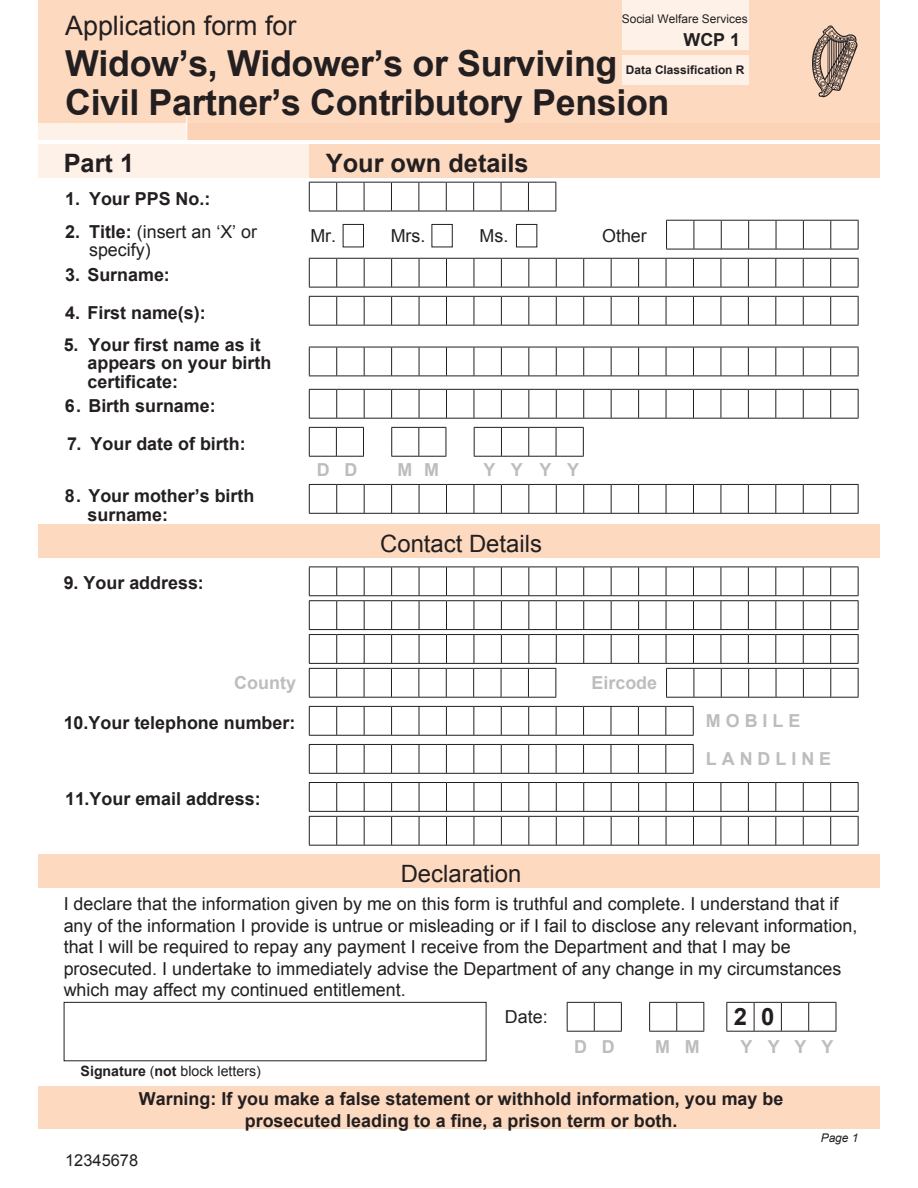
<style>
.page{position:relative;width:918px;height:1188px;background:#fff}
.page>*{position:absolute;margin:0;border:0;box-sizing:border-box;transform-origin:0 0}
.t1{font:700 35.85px/38.7px "Arial";letter-spacing:-.01em;color:#231f20}
.t2{font:26.85px "Arial";color:#231f20}
.t3{font:700 25.35px "Arial";color:#231f20}
.t4{font:23.85px "Arial";color:#231f20}
.t5{font:700 23.85px "Arial";color:#231f20}
.t6{font:17.85px/21.5px "Arial";color:#231f20}
.t7{font:700 17.85px/18.6px "Arial";color:#231f20}
.t8{font:700 17.85px/38.1px "Arial";color:#bcbdbf}
.t9{font:16.35px "Arial";color:#231f20}
.t10{font:14.1px "Arial";color:#231f20}
.t11{font:12px "Arial";color:#231f20}
.t12{font:700 12px "Arial";color:#231f20}
.t13{font:italic 12px "Arial";color:#231f20}
.s1{font-weight:700}
</style>
<div class="page">
<div style="left:38px;top:0;width:842px;height:123px;background:#fdd9c0"></div>
<div style="left:174px;top:123px;width:706px;height:17px;background:#fcd3b7"></div>
<div style="left:38px;top:123px;width:149px;height:17px;background:#fef2e8"></div>
<svg style="left:186px;top:114px;width:1px;height:26px"></svg>
<div style="left:38px;top:144px;width:271px;height:34px;background:#fef2e8"></div>
<div style="left:309px;top:144px;width:571px;height:34px;background:#fdd9c0"></div>
<svg style="left:309px;top:258px;width:550px;height:29px"></svg>
<hr style="left:309px;top:287px;width:550px;height:1px;background:#231f20">
<svg style="left:309px;top:296px;width:550px;height:29px"></svg>
<hr style="left:309px;top:325px;width:550px;height:1px;background:#231f20">
<div style="left:343px;top:224px;width:21px;height:23px;border:1px solid #231f20"></div>
<div style="left:432px;top:224px;width:21px;height:23px;border:1px solid #231f20"></div>
<div style="left:516px;top:224px;width:21px;height:23px;border:1px solid #231f20"></div>
<svg style="left:666px;top:220px;width:193px;height:29px"></svg>
<hr style="left:666px;top:249px;width:193px;height:1px;background:#231f20">
<svg style="left:309px;top:427px;width:55px;height:29px"></svg>
<hr style="left:309px;top:456px;width:55px;height:1px;background:#231f20">
<svg style="left:391px;top:427px;width:56px;height:29px"></svg>
<hr style="left:391px;top:456px;width:55px;height:1px;background:#231f20">
<svg style="left:474px;top:427px;width:110px;height:29px"></svg>
<hr style="left:474px;top:456px;width:110px;height:1px;background:#231f20">
<svg style="left:309px;top:389px;width:550px;height:29px"></svg>
<hr style="left:309px;top:418px;width:550px;height:1px;background:#231f20">
<svg style="left:309px;top:347px;width:550px;height:29px"></svg>
<hr style="left:309px;top:376px;width:550px;height:1px;background:#231f20">
<svg style="left:309px;top:484px;width:550px;height:29px"></svg>
<hr style="left:309px;top:513px;width:550px;height:1px;background:#231f20">
<svg style="left:309px;top:182px;width:247px;height:29px"></svg>
<hr style="left:309px;top:211px;width:247px;height:1px;background:#231f20">
<div style="left:38px;top:524px;width:842px;height:34px;background:#fdd9c0"></div>
<div style="left:622px;top:0;width:127px;height:50px;background:#fef2e8"></div>
<div style="left:622px;top:55px;width:127px;height:29px;background:#fef2e8"></div>
<svg style="left:309px;top:782px;width:550px;height:63px"></svg>
<hr style="left:309px;top:845px;width:550px;height:1px;background:#231f20">
<div style="left:64px;top:1002px;width:422px;height:59px;border:1px solid #231f20"></div>
<svg style="left:567px;top:1002px;width:55px;height:29px"></svg>
<hr style="left:567px;top:1031px;width:55px;height:1px;background:#231f20">
<svg style="left:649px;top:1002px;width:55px;height:29px"></svg>
<hr style="left:649px;top:1031px;width:55px;height:1px;background:#231f20">
<div style="left:38px;top:854px;width:842px;height:34px;background:#fdd9c0"></div>
<div style="left:38px;top:1087px;width:842px;height:42px;background:#fdd9c0"></div>
<svg style="left:309px;top:706px;width:385px;height:29px"></svg>
<hr style="left:309px;top:735px;width:385px;height:1px;background:#231f20">
<svg style="left:309px;top:744px;width:385px;height:29px"></svg>
<hr style="left:309px;top:773px;width:385px;height:1px;background:#231f20">
<hr style="left:309px;top:697px;width:247px;height:1px;background:#231f20">
<svg style="left:309px;top:567px;width:550px;height:130px"></svg>
<hr style="left:666px;top:697px;width:193px;height:1px;background:#231f20">
<div style="left:590px;top:668px;width:72px;height:30px;background:#fff"></div>
<svg style="left:812px;top:25px;width:46px;height:72px"></svg>
<svg style="left:726px;top:1002px;width:111px;height:29px"></svg>
<hr style="left:726px;top:1031px;width:110px;height:1px;background:#231f20">
<p class="t11" style="left:622px;top:12px;width:127px">Social Welfare Services</p>
<h2 class="t2" style="left:65px;top:10px;width:233px">Application form for</h2>
<h1 class="t1" style="left:65px;top:45px;width:606px">Widow’s, Widower’s or Surviving<br>Civil Partner’s Contributory Pension</h1>
<p class="t7" style="left:683px;top:30px;width:58px">WCP 1</p>
<p class="t12" style="left:626px;top:63px;width:120px">Data Classification R</p>
<h3 class="t3" style="left:64px;top:149px;width:72px">Part 1</h3>
<h3 class="t3" style="left:326px;top:149px;width:204px">Your own details</h3>
<p class="t7" style="left:65px;top:189px;width:147px">1. Your PPS No.:</p>
<p class="t6" style="left:89px;top:222px;width:170px;line-height:18.6px;text-indent:-24px"><span class="s1">2. Title:</span> (insert an ‘X’ or specify)</p>
<p class="t7" style="left:65px;top:265px;width:106px">3. Surname:</p>
<p class="t7" style="left:65px;top:303px;width:142px">4. First name(s):</p>
<p class="t7" style="left:87px;top:335px;width:185px;text-indent:-24px">5. Your first name as it appears on your birth certificate:</p>
<p class="t7" style="left:65px;top:396px;width:152px">6 . Birth surname:</p>
<p class="t7" style="left:67px;top:434px;width:180px">7 . Your date of birth:</p>
<p class="t7" style="left:88px;top:486px;width:168px;text-indent:-23px">8 . Your mother’s birth surname:</p>
<p class="t7" style="left:64px;top:574px;width:142px">9. Your address:</p>
<p class="t6" style="left:310px;top:225px;width:27px">Mr.</p>
<p class="t6" style="left:391px;top:225px;width:36px">Mrs.</p>
<p class="t6" style="left:480px;top:225px;width:30px">Ms.</p>
<p class="t6" style="left:602px;top:225px;width:46px">Other</p>
<p class="t8" style="left:317px;top:451px;width:42px">D D</p>
<p class="t8" style="left:398px;top:451px;width:43px">M M</p>
<p class="t8" style="left:484px;top:451px;width:97px">Y Y Y Y</p>
<h3 class="t4" style="left:380px;top:530px;width:163px">Contact Details</h3>
<p class="t8" style="left:234px;top:664px;width:63px">County</p>
<p class="t8" style="left:592px;top:664px;width:67px">Eircode</p>
<p class="t7" style="left:64px;top:713px;width:233px">10.Your telephone number:</p>
<p class="t8" style="left:706px;top:702px;width:127px">M O B I L E<br>L A N D L I N E</p>
<p class="t7" style="left:65px;top:790px;width:197px">11 .Your email address:</p>
<h3 class="t4" style="left:401px;top:860px;width:122px">Declaration</h3>
<p class="t6" style="left:64px;top:893px;width:795px">I declare that the information given by me on this form is truthful and complete. I understand that if any of the information I provide is untrue or misleading or if I fail to disclose any relevant information, that I will be required to repay any payment I receive from the Department and that I may be prosecuted. I undertake to immediately advise the Department of any change in my circumstances which may affect my continued entitlement.</p>
<p class="t10" style="left:81px;top:1063px;width:182px"><span class="s1">Signature</span> (<span class="s1">not</span> block letters)</p>
<p class="t6" style="left:505px;top:1006px;width:44px">Date:</p>
<h3 class="t5" style="left:734px;top:1004px;width:42px">2 0</h3>
<p class="t8" style="left:574px;top:1028px;width:42px">D D</p>
<p class="t8" style="left:655px;top:1028px;width:46px">M M</p>
<p class="t8" style="left:740px;top:1028px;width:94px">Y Y Y Y</p>
<p class="t7" style="left:139px;top:1088px;width:646px;line-height:21.6px;text-align:center">Warning: If you make a false statement or withhold information, you may be prosecuted leading to a fine, a prison term or both.</p>
<p class="t9" style="left:65px;top:1152px;width:74px">12345678</p>
<p class="t13" style="left:821px;top:1131px;width:39px">Page 1</p>
</div>
